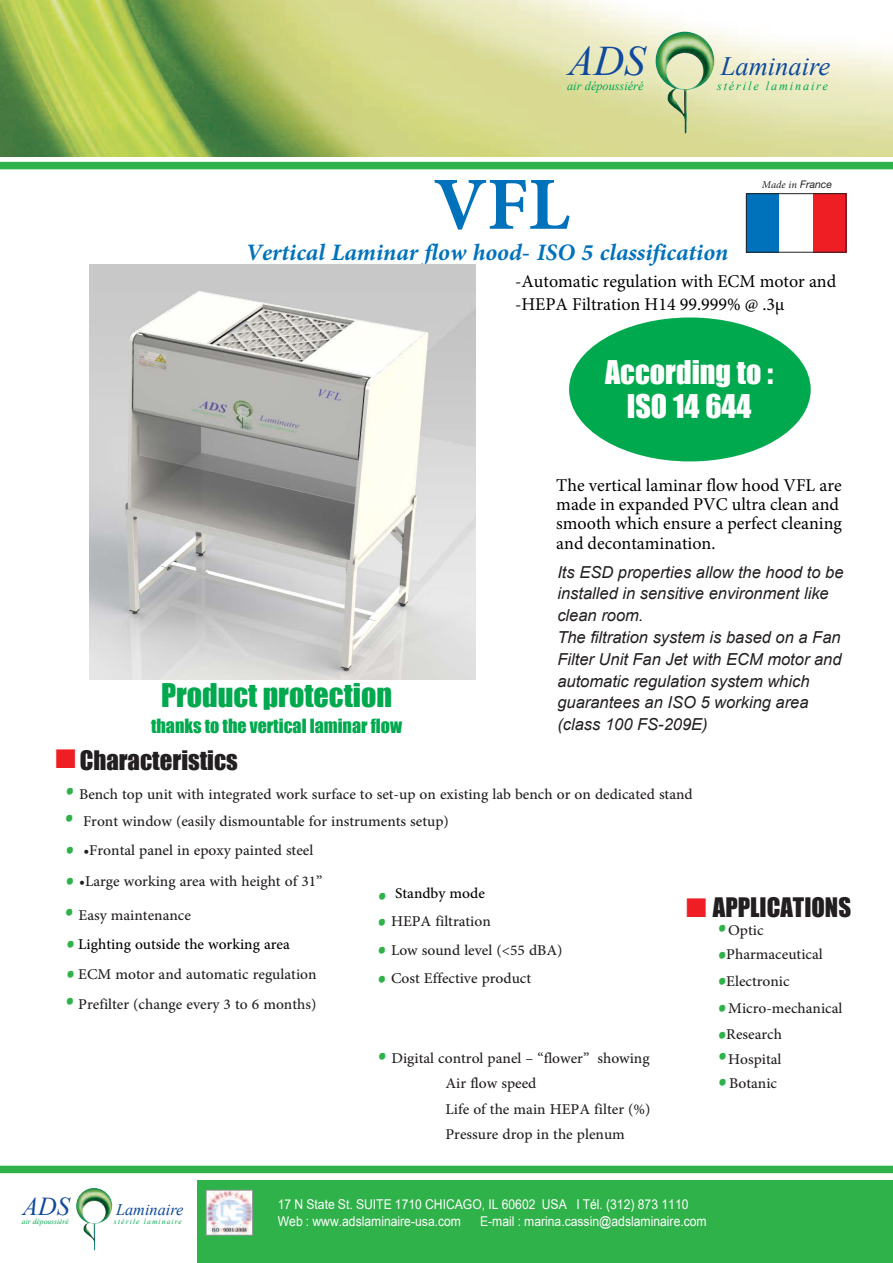
<style>
.page{position:relative;width:893px;height:1263px;background:#fff}
.page>*{position:absolute;margin:0;border:0;box-sizing:border-box;transform-origin:0 0}
.t1{font:700 75px "Minion Pro";color:#0072bc}
.t2{font:italic 42px "Times New Roman";color:#0f499d}
.t3{font:italic 700 33px "Adobe Arabic";color:#0072bc}
.t4{font:30px/34.5px "Impact";color:#fff;text-align:center}
.t5{font:30px "Impact";color:#00a94e}
.t6{font:27px "Zapf Dingbats ITC";color:#ee1e24}
.t7{font:italic 26.55px "Times New Roman";color:#0f499d}
.t8{font:italic 25.8px "Times New Roman";color:#0f499d}
.t9{font:24.75px "Impact";color:#231f20}
.t10{font:21px/26.7px "Adobe Arabic";color:#231f20}
.t11{font:21px "Adobe Arabic";color:#000}
.t12{font:21px/26.8px "Tekton";color:#30b24a;text-align:justify}
.t13{font:18px/19.2px "Minion Pro";color:#000}
.t14{font:18px "Impact";color:#00a94e}
.t15{font:italic 16.5px/21.8px "Arial";color:#231f20}
.t16{font:italic 16.2px "Times New Roman";color:#0f499d}
.t17{font:13.5px/16.8px "Arial";color:#fff;scale:.9 1}
.t18{font:13.5px "Arial";color:#fff;scale:.9 1}
.t19{font:italic 12.3px "Times New Roman";letter-spacing:.15em;color:#00a851}
.t20{font:italic 12.3px "Times New Roman";color:#00a851}
.t21{font:italic 10.5px "Minion Pro";color:#231f20}
.t22{font:italic 7.5px "Times New Roman";letter-spacing:.15em;color:#00a851}
.t23{font:italic 7.5px "Times New Roman";color:#00a851}
.s1{font-family:"Helvetica Neue LT Std"}
.s2{font-family:"Tekton";color:#30b24a}
.s3{color:#ee1e24}
.s4{font-style:inherit}
</style>
<div class="page">
<div style="left:197px;top:1180px;width:696px;height:83px;background:#30b24a"></div>
<img style="left:0;top:0;width:893px;height:156px">
<div style="left:0;top:162px;width:893px;height:7px;background:#30b24a"></div>
<img style="left:655px;top:32px;width:60px;height:101px">
<img style="left:76px;top:1188px;width:37px;height:62px">
<img style="left:208px;top:1192px;width:43px;height:41px">
<div style="left:206px;top:1190px;width:47px;height:45px;border:1px solid #939598"></div>
<div style="left:0;top:1166px;width:893px;height:7px;background:#30b24a"></div>
<div style="left:746px;top:193px;width:33px;height:60px;background:#0072bc"></div>
<div style="left:813px;top:193px;width:33px;height:60px;background:#ee1e24"></div>
<div style="left:746px;top:193px;width:100px;height:59px;border:1px solid #231f20"></div>
<div style="left:569px;top:317px;width:242px;height:144px;background:#00a94e;border-radius:50%"></div>
<img style="left:89px;top:264px;width:386px;height:415px">
<h2 class="t2" style="left:568px;top:32px;width:79px">ADS</h2>
<p class="t7" style="left:721px;top:48px;width:111px">Laminaire</p>
<p class="t20" style="left:567px;top:77px;width:78px">air dépoussiéré</p>
<p class="t19" style="left:717px;top:77px;width:112px">stérile laminaire</p>
<h1 class="t1" style="left:434px;top:152px;width:138px">VFL</h1>
<h3 class="t3" style="left:246px;top:229px;width:484px">Vertical Laminar flow hood- ISO 5 classification</h3>
<p class="t21" style="left:762px;top:178px;width:72px">Made in <span class="s1">France</span></p>
<p class="t13" style="left:515px;top:269px;width:323px;line-height:23.4px">-Automatic regulation with ECM motor and -HEPA Filtration H14 99.999% @ .3µ</p>
<h3 class="t5" style="left:161px;top:672px;width:233px">Product protection</h3>
<p class="t14" style="left:151px;top:712px;width:253px">thanks to the vertical laminar flow</p>
<h3 class="t4" style="left:605px;top:354px;width:170px">According to :<br>ISO 14 644</h3>
<p class="t13" style="left:556px;top:476px;width:287px">The vertical laminar flow hood VFL are made in expanded PVC ultra clean and smooth which ensure a perfect cleaning and decontamination.</p>
<p class="t15" style="left:557px;top:561px;width:288px">Its ESD properties allow the hood to be installed in sensitive environment like clean room.<br>The filtration system is based on a Fan<br>Filter Unit Fan Jet with ECM motor and automatic regulation system which guarantees an ISO 5 working area (class 100 FS-209E)</p>
<p class="t6" style="left:56px;top:746px;width:22px">■</p>
<p class="t10" style="left:66px;top:779px;width:628px"><span class="s2">•</span> Bench top unit with integrated work surface to set-up on existing lab bench or on dedicated stand</p>
<p class="t9" style="left:80px;top:741px;width:160px">Characteristics</p>
<p class="t10" style="left:83px;top:805px;width:367px">Front window (easily dismountable for instruments setup)</p>
<p class="t10" style="left:66px;top:834px;width:249px"><span class="s2">•</span> •Frontal panel in epoxy painted steel</p>
<p class="t10" style="left:66px;top:866px;width:258px"><span class="s2">•</span> •Large working area with height of 31”</p>
<p class="t10" style="left:65px;top:899px;width:127px"><span class="s2">•</span> Easy maintenance</p>
<p class="t11" style="left:66px;top:930px;width:225px"><span class="s2">•</span> Lighting outside the working area</p>
<p class="t12" style="left:65px;top:808px;width:10px">•</p>
<p class="t11" style="left:395px;top:879px;width:91px">Standby mode</p>
<p class="t10" style="left:391px;top:904px;width:173px;line-height:28.8px">HEPA filtration<br>Low sound level (&lt;55 dBA)<br>Cost Effective product</p>
<p class="t12" style="left:378px;top:886px;width:10px">•</p>
<p class="t12" style="left:378px;top:911px;width:10px;line-height:28.5px">• • •</p>
<p class="t10" style="left:66px;top:959px;width:252px"><span class="s2">•</span> ECM motor and automatic regulation</p>
<p class="t10" style="left:66px;top:988px;width:252px"><span class="s2">•</span> Prefilter (change every 3 to 6 months)</p>
<p class="t10" style="left:378px;top:1042px;width:273px"><span class="s2">•</span> Digital control panel – “flower” showing</p>
<p class="t10" style="left:445px;top:1068px;width:206px;line-height:25.2px">Air flow speed<br>Life of the main HEPA filter (%)<br>Pressure drop in the plenum</p>
<p class="t9" style="left:686px;top:888px;width:166px"><span class="s3">■</span> APPLICATIONS</p>
<p class="t10" style="left:718px;top:914px;width:47px"><span class="s2">•</span>Optic</p>
<p class="t12" style="left:718px;top:944px;width:10px">• • • •</p>
<p class="t10" style="left:718px;top:1043px;width:65px"><span class="s2">•</span>Hospital</p>
<p class="t10" style="left:718px;top:1067px;width:60px"><span class="s2">•</span> Botanic</p>
<p class="t10" style="left:726px;top:938px;width:118px">Pharmaceutical<br>Electronic<br>Micro-mechanical<br>Research</p>
<p class="t8" style="left:23px;top:1188px;width:49px">ADS</p>
<p class="t16" style="left:116px;top:1198px;width:69px">Laminaire</p>
<p class="t23" style="left:22px;top:1216px;width:48px">air dépoussiéré</p>
<p class="t22" style="left:114px;top:1216px;width:69px">stérile laminaire</p>
<p class="t17" style="left:278px;top:1196px;width:458px">17 N State St. SUITE 1710 CHICAGO, IL 60602 USA <span class="s4">I Tél.</span> (312) 873 1110<br><span class="s4">Web : www.adslaminaire</span>-usa<span class="s4">.com</span></p>
<p class="t18" style="left:480px;top:1212px;width:253px">E-mail : <span class="s4">marina.cassin</span>@adslaminaire.com</p>
</div>
